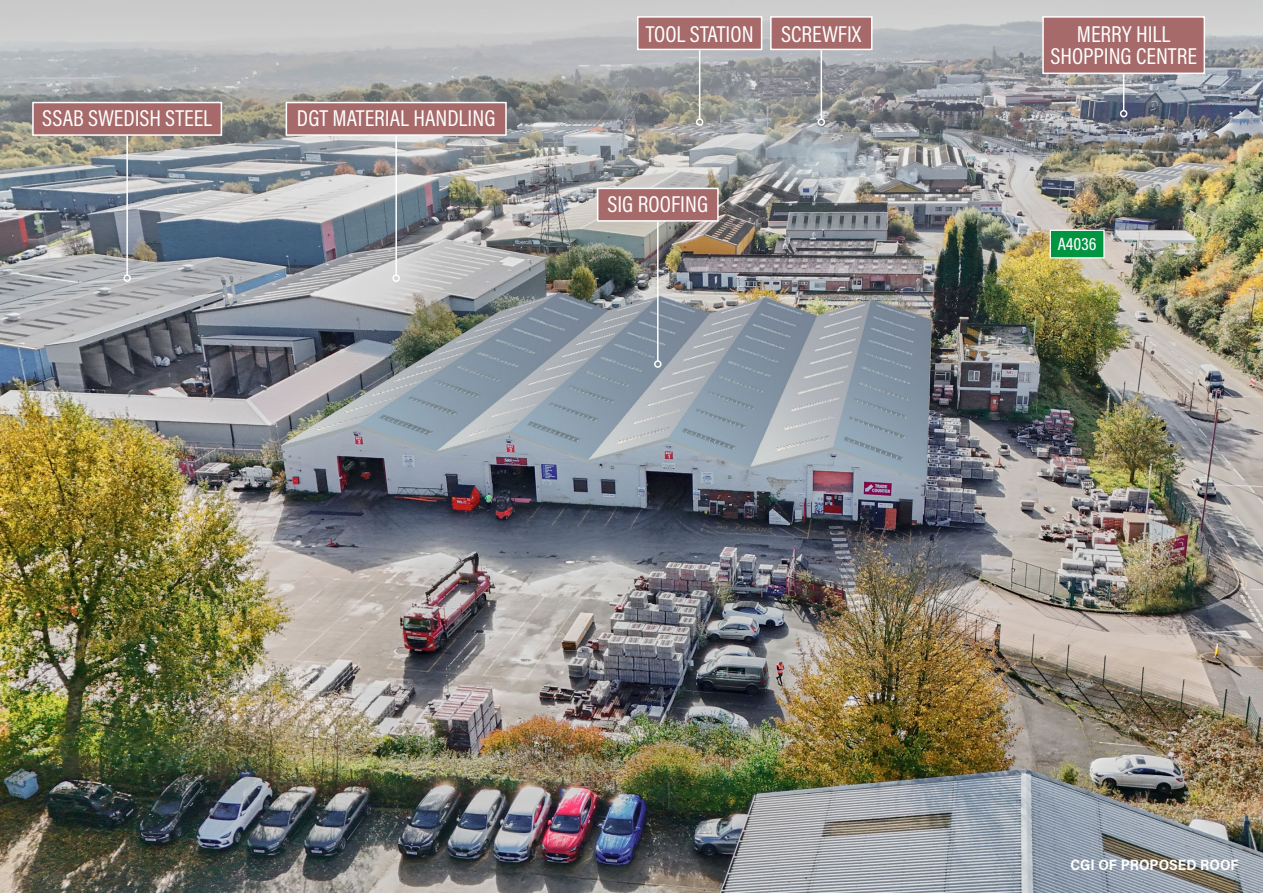
<style>
.page{position:relative;width:1263px;height:893px;background:#fff}
.page>*{position:absolute;margin:0;border:0;box-sizing:border-box;transform-origin:0 0}
.t1{font:23.1px/22px "Acumin Pro Cond";color:#fff;text-align:center}
.t2{font:500 18px "Acumin Pro Cond";letter-spacing:.005em;color:#fff}
.t3{font:700 15px "Acumin Pro Semi Cond";color:#fff}
</style>
<div class="page">
<img style="left:0;top:0;width:1263px;height:893px">
<div style="left:1050px;top:230px;width:55px;height:29px;background:#009540;border:1px solid #fff"></div>
<div style="left:597px;top:188px;width:122px;height:34px;background:#a66a6a;border:2px solid #fff"></div>
<hr style="left:657px;top:222px;width:1px;height:139px;background:#fff">
<div style="left:654px;top:360px;width:7px;height:8px;border:2px solid #fff;border-radius:50%"></div>
<div style="left:1042px;top:16px;width:163px;height:58px;background:#a66a6a;border:2px solid #fff"></div>
<hr style="left:1123px;top:74px;width:1px;height:37px;background:#fff">
<div style="left:1120px;top:110px;width:7px;height:7px;border:2px solid #fff;border-radius:50%"></div>
<div style="left:770px;top:16px;width:102px;height:34px;background:#a66a6a;border:2px solid #fff"></div>
<hr style="left:820px;top:50px;width:2px;height:69px;background:#fff">
<div style="left:817px;top:118px;width:8px;height:8px;border:2px solid #fff;border-radius:50%"></div>
<div style="left:637px;top:16px;width:125px;height:34px;background:#a66a6a;border:2px solid #fff"></div>
<hr style="left:699px;top:50px;width:1px;height:69px;background:#fff">
<div style="left:696px;top:118px;width:7px;height:8px;border:2px solid #fff;border-radius:50%"></div>
<div style="left:286px;top:102px;width:221px;height:34px;background:#a66a6a;border:2px solid #fff"></div>
<hr style="left:395px;top:136px;width:2px;height:139px;background:#fff">
<div style="left:392px;top:274px;width:8px;height:8px;border:2px solid #fff;border-radius:50%"></div>
<div style="left:32px;top:102px;width:190px;height:34px;background:#a66a6a;border:2px solid #fff"></div>
<hr style="left:126px;top:136px;width:2px;height:139px;background:#fff">
<div style="left:123px;top:274px;width:8px;height:8px;border:2px solid #fff;border-radius:50%"></div>
<p class="t1" style="left:42px;top:107px;width:171px">SSAB SWEDISH STEEL</p>
<p class="t1" style="left:297px;top:107px;width:200px">DGT MATERIAL HANDLING</p>
<p class="t1" style="left:646px;top:22px;width:217px">TOOL STATION SCREWFIX</p>
<p class="t1" style="left:607px;top:193px;width:102px">SIG ROOFING</p>
<p class="t1" style="left:1050px;top:23px;width:148px">MERRY HILL<br>SHOPPING CENTRE</p>
<p class="t2" style="left:1058px;top:233px;width:40px">A4036</p>
<p class="t3" style="left:1070px;top:854px;width:170px">CGI OF PROPOSED ROOF</p>
</div>
